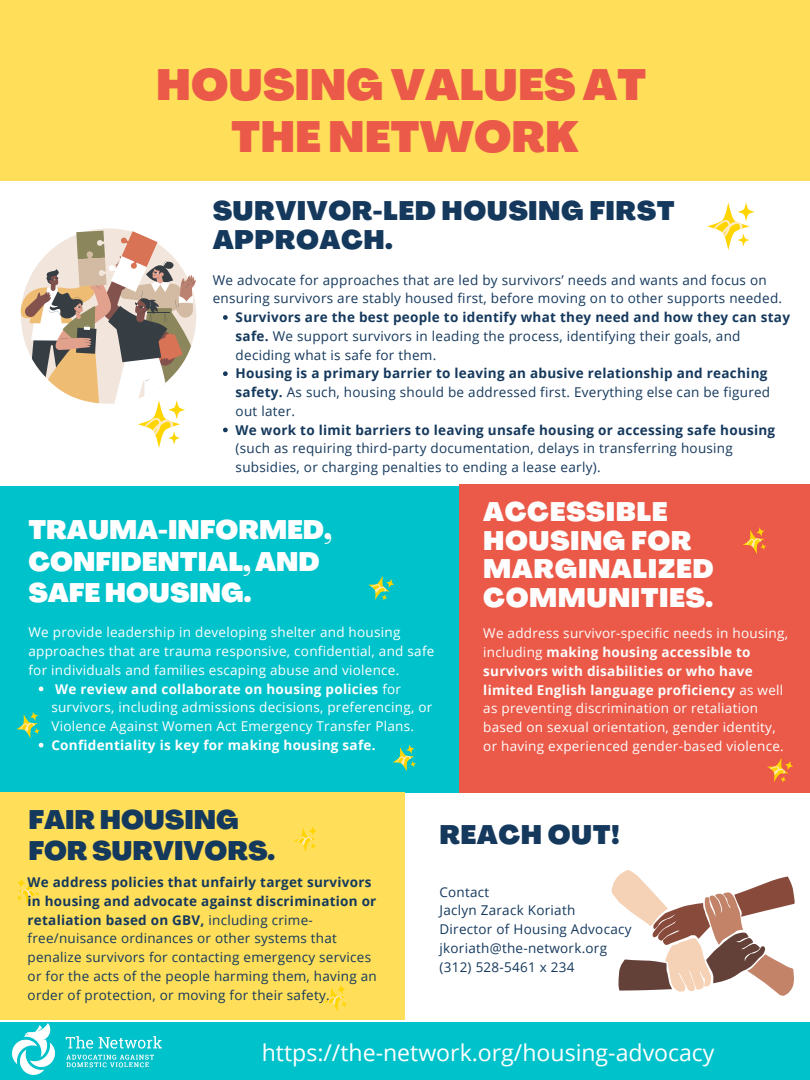
<style>
.page{position:relative;width:810px;height:1080px;background:#fff}
.page>*{position:absolute;margin:0;border:0;box-sizing:border-box;transform-origin:0 0}
.t1{font:900 43px/51.6px "Agrandir";color:#eb5a49;text-align:center}
.t2{font:900 26.31px/31.4px "Agrandir";color:#fff}
.t3{font:900 26.31px/28.6px "Agrandir";letter-spacing:.02em;color:#fdfdfd}
.t4{font:900 26.31px/28.6px "Agrandir";letter-spacing:.02em;color:#15395d}
.t5{font:900 26.31px/31.2px "Agrandir";color:#15395d}
.t6{font:23.06px "Open Sans";color:#fff}
.t7{font:13.5px/18.8px "Open Sans";letter-spacing:.02em;color:#15395d}
.t8{font:13.5px/18.8px "Open Sans";letter-spacing:.02em;color:#fff}
.t9{font:13.5px/18.8px "Open Sans";letter-spacing:.02em;color:#fdfdfd}
.t10{font:700 13.5px/18.8px "Open Sans";letter-spacing:.02em;color:#15395d}
.t11{font:700 13.5px "Open Sans";letter-spacing:.02em;color:#fff}
.t12{font:13.44px/18.8px "Open Sans";letter-spacing:.02em;color:#15395d}
.s1{font-weight:700}
.s2{font-weight:400}
</style>
<div class="page">
<div style="left:0;top:486px;width:459px;height:307px;background:#00c2cb"></div>
<div style="left:459px;top:484px;width:351px;height:309px;background:#eb5a49"></div>
<div style="left:0;top:0;width:810px;height:181px;background:#ffde59"></div>
<div style="left:0;top:793px;width:405px;height:227px;background:#ffde59"></div>
<svg style="left:707px;top:202px;width:48px;height:48px"></svg>
<div style="left:0;top:1022px;width:810px;height:58px;background:#00c2cb"></div>
<svg style="left:743px;top:527px;width:23px;height:27px"></svg>
<svg style="left:767px;top:758px;width:26px;height:25px"></svg>
<svg style="left:324px;top:985px;width:23px;height:27px"></svg>
<svg style="left:17px;top:878px;width:23px;height:27px"></svg>
<svg style="left:294px;top:826px;width:23px;height:26px"></svg>
<img style="left:12px;top:1023px;width:150px;height:52px">
<svg style="left:611px;top:870px;width:184px;height:126px"></svg>
<svg style="left:39px;top:687px;width:4px;height:4px"></svg>
<svg style="left:16px;top:712px;width:27px;height:35px"></svg>
<svg style="left:393px;top:745px;width:23px;height:27px"></svg>
<svg style="left:368px;top:576px;width:26px;height:25px"></svg>
<svg style="left:223px;top:315px;width:5px;height:5px"></svg>
<svg style="left:223px;top:371px;width:5px;height:5px"></svg>
<svg style="left:223px;top:428px;width:5px;height:4px"></svg>
<svg style="left:20px;top:228px;width:176px;height:220px"></svg>
<h1 class="t1" style="left:156px;top:64px;width:492px">HOUSING VALUES AT<br>THE NETWORK</h1>
<h2 class="t4" style="left:213px;top:199px;width:463px">SURVIVOR-LED HOUSING FIRST<br>APPROACH.</h2>
<p class="t7" style="left:213px;top:270px;width:571px">We advocate for approaches that are led by survivors’ needs and wants and focus on ensuring survivors are stably housed first, before moving on to other supports needed.</p>
<p class="t7" style="left:236px;top:308px;width:556px"><span class="s1">Survivors are the best people to identify what they need and how they can stay safe.</span> We support survivors in leading the process, identifying their goals, and deciding what is safe for them.</p>
<p class="t10" style="left:236px;top:364px;width:536px">Housing is a primary barrier to leaving an abusive relationship and reaching safety. <span class="s2">As such, housing should be addressed first. Everything else can be figured out later.</span></p>
<p class="t10" style="left:236px;top:420px;width:541px">We work to limit barriers to leaving unsafe housing or accessing safe housing</p>
<p class="t7" style="left:236px;top:439px;width:499px">(such as requiring third-party documentation, delays in transferring housing subsidies, or charging penalties to ending a lease early).</p>
<h2 class="t2" style="left:28px;top:517px;width:305px">TRAUMA-INFORMED,<br>CONFIDENTIAL, AND<br>SAFE HOUSING.</h2>
<p class="t8" style="left:28px;top:623px;width:408px">We provide leadership in developing shelter and housing approaches that are trauma responsive, confidential, and safe for individuals and families escaping abuse and violence.</p>
<p class="t8" style="left:51px;top:679px;width:382px"><span class="s1">We review and collaborate on housing policies</span> for survivors, including admissions decisions, preferencing, or<br>Violence Against Women Act Emergency Transfer Plans.</p>
<p class="t11" style="left:51px;top:735px;width:326px">Confidentiality is key for making housing safe.</p>
<h2 class="t3" style="left:483px;top:500px;width:232px">ACCESSIBLE<br>HOUSING FOR<br>MARGINALIZED<br>COMMUNITIES.</h2>
<p class="t9" style="left:483px;top:624px;width:306px">We address survivor-specific needs in housing, including <span class="s1">making housing accessible to survivors with disabilities or who have limited English language proficiency</span> as well as preventing discrimination or retaliation based on sexual orientation, gender identity, or having experienced gender-based violence.</p>
<h2 class="t5" style="left:28px;top:807px;width:248px">FAIR HOUSING<br>FOR SURVIVORS.</h2>
<p class="t12" style="left:28px;top:872px;width:351px"><span class="s1">We address policies that unfairly target survivors in housing and advocate against discrimination or retaliation based on GBV,</span> including crime&shy;free/nuisance ordinances or other systems that penalize survivors for contacting emergency services or for the acts of the people harming them, having an order of protection, or moving for their safety.</p>
<h2 class="t4" style="left:439px;top:823px;width:182px">REACH OUT!</h2>
<p class="t7" style="left:439px;top:882px;width:194px">Contact<br>Jaclyn Zarack Koriath<br>Director of Housing Advocacy jkoriath@the-network.org (312) 528-5461 x 234</p>
<h3 class="t6" style="left:262px;top:1036px;width:454px">https://the-network.org/housing-advocacy</h3>
</div>
